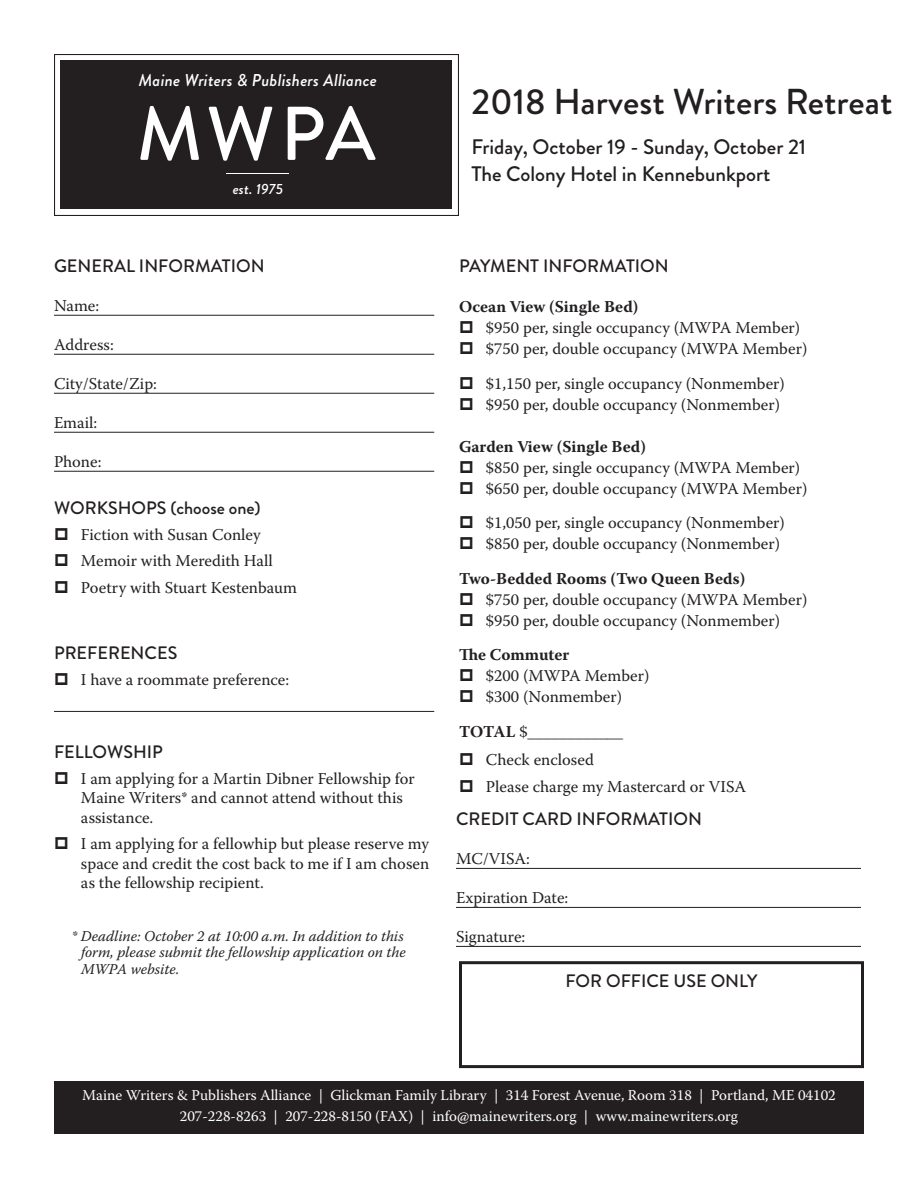
<style>
.page{position:relative;width:918px;height:1188px;background:#fff}
.page>*{position:absolute;margin:0;border:0;box-sizing:border-box;transform-origin:0 0}
.t1{font:500 36px "Brandon Grotesque";color:#231f20}
.t2{font:500 21px/27px "Brandon Grotesque";color:#231f20}
.t3{font:500 18px "Brandon Grotesque";color:#231f20}
.t4{font:italic 500 17.1px "Brandon Grotesque";letter-spacing:.015em;color:#fff}
.t5{font:16.5px/21px "Warnock Pro";color:#231f20}
.t6{font:700 16.5px "Warnock Pro";color:#231f20}
.t7{font:15px/21px "Warnock Pro";color:#fff;text-align:center}
.t8{font:italic 15px/16.5px "Warnock Pro";color:#231f20}
.t9{font:italic 500 14.7px "Brandon Grotesque";letter-spacing:.015em;color:#fff}
.s1{font-weight:700}
</style>
<div class="page">
<div style="left:54px;top:1082px;width:810px;height:52px;background:#231f20"></div>
<svg style="left:54px;top:54px;width:405px;height:162px;fill:#231f20"></svg>
<hr style="left:54px;top:315px;width:380px;height:1px;background:#231f20">
<hr style="left:54px;top:354px;width:380px;height:1px;background:#231f20">
<hr style="left:54px;top:393px;width:380px;height:1px;background:#231f20">
<hr style="left:54px;top:432px;width:380px;height:1px;background:#231f20">
<hr style="left:54px;top:471px;width:380px;height:1px;background:#231f20">
<hr style="left:54px;top:711px;width:380px;height:1px;background:#231f20">
<div style="left:459px;top:961px;width:405px;height:107px;border:3px solid #231f20"></div>
<hr style="left:456px;top:868px;width:405px;height:1px;background:#231f20">
<hr style="left:456px;top:907px;width:405px;height:1px;background:#231f20">
<hr style="left:456px;top:946px;width:405px;height:1px;background:#231f20">
<p class="t4" style="left:139px;top:68px;width:240px">Maine Writers &amp; Publishers Alliance</p>
<p class="t9" style="left:233px;top:179px;width:52px">est. 1975</p>
<p class="t3" style="left:54px;top:253px;width:212px">GENERAL INFORMATION</p>
<p class="t5" style="left:54px;top:294px;width:47px">Name:</p>
<p class="t5" style="left:54px;top:333px;width:62px">Address:</p>
<p class="t5" style="left:54px;top:372px;width:105px">City/State/Zip:</p>
<p class="t5" style="left:54px;top:411px;width:45px">Email:</p>
<p class="t5" style="left:54px;top:450px;width:49px">Phone:</p>
<p class="t3" style="left:54px;top:495px;width:208px">WORKSHOPS (choose one)</p>
<p class="t5" style="left:81px;top:521px;width:218px;line-height:26.2px">Fiction with Susan Conley<br>Memoir with Meredith Hall<br>Poetry with Stuart Kestenbaum</p>
<p class="t3" style="left:54px;top:640px;width:125px">PREFERENCES</p>
<p class="t5" style="left:81px;top:669px;width:210px">I have a roommate preference:</p>
<p class="t3" style="left:54px;top:739px;width:110px">FELLOWSHIP</p>
<p class="t5" style="left:81px;top:768px;width:335px;line-height:19.5px">I am applying for a Martin Dibner Fellowship for<br>Maine Writers* and cannot attend without this assistance.</p>
<p class="t5" style="left:81px;top:834px;width:350px;line-height:19.5px;text-align:justify">I am applying for a fellowhip but please reserve my space and credit the cost back to me if I am chosen as the fellowship recipient.</p>
<p class="t8" style="left:81px;top:927px;width:326px;text-indent:-9px">* Deadline: October 2 at 10:00 a.m. In addition to this form, please submit the fellowship application on the<br>MWPA website.</p>
<h1 class="t1" style="left:471px;top:77px;width:423px">2018 Harvest Writers Retreat</h1>
<p class="t2" style="left:471px;top:134px;width:336px">Friday, October 19 - Sunday, October 21<br>The Colony Hotel in Kennebunkport</p>
<p class="t3" style="left:459px;top:253px;width:211px">PAYMENT INFORMATION</p>
<p class="t6" style="left:459px;top:297px;width:181px">Ocean View (Single Bed)</p>
<p class="t5" style="left:486px;top:317px;width:323px">$950 per, single occupancy (MWPA Member) $750 per, double occupancy (MWPA Member)</p>
<p class="t5" style="left:486px;top:373px;width:301px">$1,150 per, single occupancy (Nonmember) $950 per, double occupancy (Nonmember)</p>
<p class="t6" style="left:459px;top:437px;width:188px">Garden View (Single Bed)</p>
<p class="t5" style="left:486px;top:457px;width:323px">$850 per, single occupancy (MWPA Member) $650 per, double occupancy (MWPA Member)</p>
<p class="t5" style="left:486px;top:512px;width:301px">$1,050 per, single occupancy (Nonmember) $850 per, double occupancy (Nonmember)</p>
<p class="t6" style="left:459px;top:569px;width:288px">Two-Bedded Rooms (Two Queen Beds)</p>
<p class="t5" style="left:486px;top:589px;width:323px">$750 per, double occupancy (MWPA Member) $950 per, double occupancy (Nonmember)</p>
<p class="t6" style="left:459px;top:645px;width:112px">The Commuter</p>
<p class="t5" style="left:486px;top:665px;width:165px">$200 (MWPA Member) $300 (Nonmember)</p>
<p class="t5" style="left:486px;top:717px;width:262px;line-height:27.8px;text-indent:-27px"><span class="s1">TOTAL</span> $____________<br>Check enclosed<br>Please charge my Mastercard or VISA</p>
<p class="t3" style="left:456px;top:806px;width:248px">CREDIT CARD INFORMATION</p>
<p class="t5" style="left:456px;top:848px;width:75px">MC/VISA:</p>
<p class="t5" style="left:456px;top:887px;width:114px">Expiration Date:</p>
<p class="t5" style="left:456px;top:926px;width:71px">Signature:</p>
<p class="t3" style="left:565px;top:968px;width:194px">FOR OFFICE USE ONLY</p>
<p class="t7" style="left:82px;top:1084px;width:755px">Maine Writers &amp; Publishers Alliance | Glickman Family Library | 314 Forest Avenue, Room 318 | Portland, ME 04102<br>207-228-8263 | 207-228-8150 (FAX) | info@mainewriters.org | www.mainewriters.org</p>
</div>
